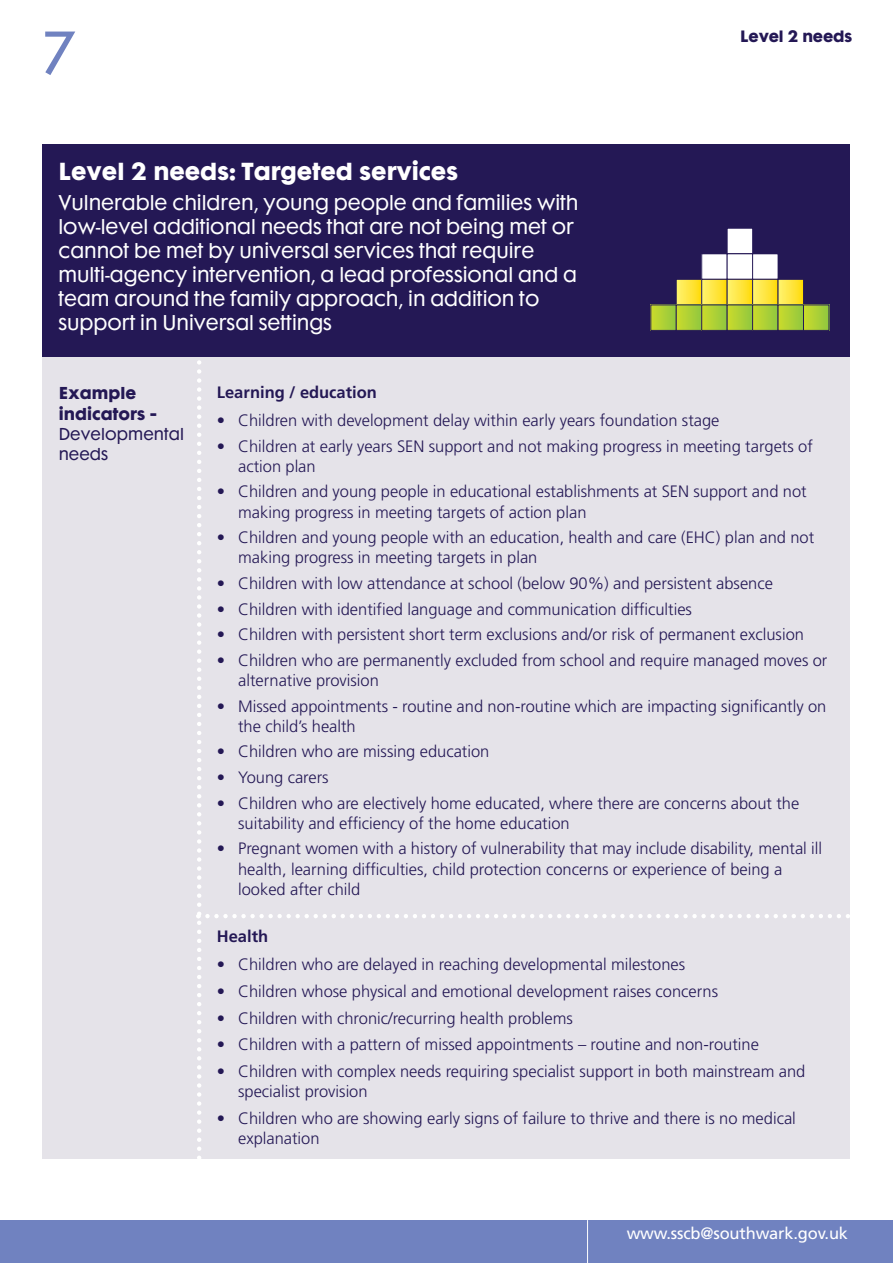
<style>
.page{position:relative;width:893px;height:1263px;background:#fff}
.page>*{position:absolute;margin:0;border:0;box-sizing:border-box;transform-origin:0 0}
.t1{font:54px "Cg Futura Maxi";color:#7082c0}
.t2{font:700 22.5px "Cg Futura Maxi";color:#fff}
.t3{font:19.5px/24px "Cg Futura Maxi";color:#fff}
.t4{font:300 16.5px/20.2px "Frutiger";color:#241855}
.t5{font:16.5px "Frutiger";letter-spacing:-.01em;color:#fff}
.t6{font:700 16.5px "Frutiger";color:#241855}
.t7{font:700 15.75px/20.2px "Cg Futura Maxi";letter-spacing:.005em;color:#241855}
.t8{font:15.75px/20.2px "Cg Futura Maxi";letter-spacing:.005em;color:#241855}
.t9{font:700 15px "Cg Futura Maxi";letter-spacing:-.01em;color:#241855}
</style>
<div class="page">
<div style="left:43px;top:323px;width:807px;height:836px;background:#e5e3e9"></div>
<div style="left:43px;top:145px;width:807px;height:212px;background:#241855"></div>
<div style="left:727px;top:228px;width:26px;height:26px;background:#fff"></div>
<div style="left:727px;top:228px;width:26px;height:26px;border:1px solid #241855"></div>
<div style="left:702px;top:254px;width:25px;height:25px;background:#fff"></div>
<div style="left:701px;top:253px;width:27px;height:27px;border:1px solid #241855"></div>
<div style="left:727px;top:254px;width:26px;height:25px;background:#fff"></div>
<div style="left:727px;top:253px;width:26px;height:27px;border:1px solid #241855"></div>
<div style="left:753px;top:254px;width:25px;height:25px;background:#fff"></div>
<div style="left:752px;top:253px;width:26px;height:27px;border:1px solid #241855"></div>
<svg style="left:678px;top:281px;width:22px;height:22px"></svg>
<div style="left:676px;top:279px;width:26px;height:26px;border:1px solid #241855"></div>
<svg style="left:703px;top:281px;width:23px;height:22px"></svg>
<div style="left:701px;top:279px;width:27px;height:26px;border:1px solid #241855"></div>
<svg style="left:729px;top:281px;width:22px;height:22px"></svg>
<div style="left:727px;top:279px;width:26px;height:26px;border:1px solid #241855"></div>
<svg style="left:754px;top:281px;width:22px;height:22px"></svg>
<div style="left:752px;top:279px;width:26px;height:26px;border:1px solid #241855"></div>
<svg style="left:780px;top:281px;width:22px;height:22px"></svg>
<div style="left:778px;top:279px;width:26px;height:26px;border:1px solid #241855"></div>
<svg style="left:652px;top:306px;width:23px;height:18px"></svg>
<svg style="left:678px;top:306px;width:22px;height:18px"></svg>
<div style="left:676px;top:304px;width:26px;height:27px;border:1px solid #241855"></div>
<svg style="left:703px;top:306px;width:23px;height:18px"></svg>
<div style="left:701px;top:304px;width:27px;height:27px;border:1px solid #241855"></div>
<svg style="left:729px;top:306px;width:22px;height:18px"></svg>
<svg style="left:754px;top:306px;width:22px;height:18px"></svg>
<div style="left:752px;top:304px;width:26px;height:27px;border:1px solid #241855"></div>
<svg style="left:780px;top:306px;width:22px;height:18px"></svg>
<svg style="left:805px;top:306px;width:22px;height:18px"></svg>
<div style="left:803px;top:304px;width:26px;height:27px;border:1px solid #241855"></div>
<svg style="left:196px;top:324px;width:654px;height:835px"></svg>
<div style="left:0;top:1220px;width:893px;height:43px;background:#7082c0"></div>
<hr style="left:587px;top:1220px;width:1px;height:43px;background:#fff">
<h1 class="t1" style="left:40px;top:32px;width:36px">7</h1>
<p class="t9" style="left:740px;top:30px;width:113px">Level 2 needs</p>
<h2 class="t2" style="left:58px;top:162px;width:401px">Level 2 needs: Targeted services</h2>
<p class="t3" style="left:58px;top:193px;width:521px">Vulnerable children, young people and families with low-level additional needs that are not being met or cannot be met by universal services that require multi-agency intervention, a lead professional and a team around the family approach, in addition to support in Universal settings</p>
<p class="t7" style="left:59px;top:385px;width:100px">Example indicators -</p>
<p class="t8" style="left:59px;top:425px;width:127px">Developmental needs</p>
<p class="t6" style="left:217px;top:386px;width:162px">Learning / education</p>
<p class="t4" style="left:217px;top:411px;width:504px">• Children with development delay within early years foundation stage</p>
<p class="t4" style="left:238px;top:437px;width:576px;text-indent:-21px">• Children at early years SEN support and not making progress in meeting targets of action plan</p>
<p class="t4" style="left:238px;top:483px;width:570px;text-indent:-21px">• Children and young people in educational establishments at SEN support and not making progress in meeting targets of action plan</p>
<p class="t4" style="left:238px;top:529px;width:577px;text-indent:-21px">• Children and young people with an education, health and care (EHC) plan and not making progress in meeting targets in plan</p>
<p class="t4" style="left:217px;top:574px;width:558px">• Children with low attendance at school (below 90%) and persistent absence</p>
<p class="t4" style="left:217px;top:600px;width:477px">• Children with identified language and communication difficulties</p>
<p class="t4" style="left:217px;top:625px;width:589px">• Children with persistent short term exclusions and/or risk of permanent exclusion</p>
<p class="t4" style="left:238px;top:651px;width:591px;text-indent:-21px">• Children who are permanently excluded from school and require managed moves or alternative provision</p>
<p class="t4" style="left:238px;top:697px;width:590px;text-indent:-21px">• Missed appointments - routine and non-routine which are impacting significantly on the child’s health</p>
<p class="t4" style="left:217px;top:743px;width:274px">• Children who are missing education</p>
<p class="t4" style="left:217px;top:768px;width:113px">• Young carers</p>
<p class="t4" style="left:238px;top:794px;width:563px;text-indent:-21px">• Children who are electively home educated, where there are concerns about the suitability and efficiency of the home education</p>
<p class="t4" style="left:238px;top:840px;width:586px;text-indent:-21px">• Pregnant women with a history of vulnerability that may include disability, mental ill health, learning difficulties, child protection concerns or experience of being a looked after child</p>
<p class="t6" style="left:217px;top:930px;width:53px">Health</p>
<p class="t4" style="left:217px;top:956px;width:470px">• Children who are delayed in reaching developmental milestones</p>
<p class="t4" style="left:217px;top:982px;width:503px">• Children whose physical and emotional development raises concerns</p>
<p class="t4" style="left:217px;top:1009px;width:358px">• Children with chronic/recurring health problems</p>
<p class="t4" style="left:217px;top:1035px;width:544px">• Children with a pattern of missed appointments – routine and non-routine</p>
<p class="t4" style="left:238px;top:1062px;width:569px;text-indent:-21px">• Children with complex needs requiring specialist support in both mainstream and specialist provision</p>
<p class="t4" style="left:238px;top:1109px;width:559px;text-indent:-21px">• Children who are showing early signs of failure to thrive and there is no medical explanation</p>
<p class="t5" style="left:627px;top:1226px;width:223px">www.sscb@southwark.gov.uk</p>
</div>
